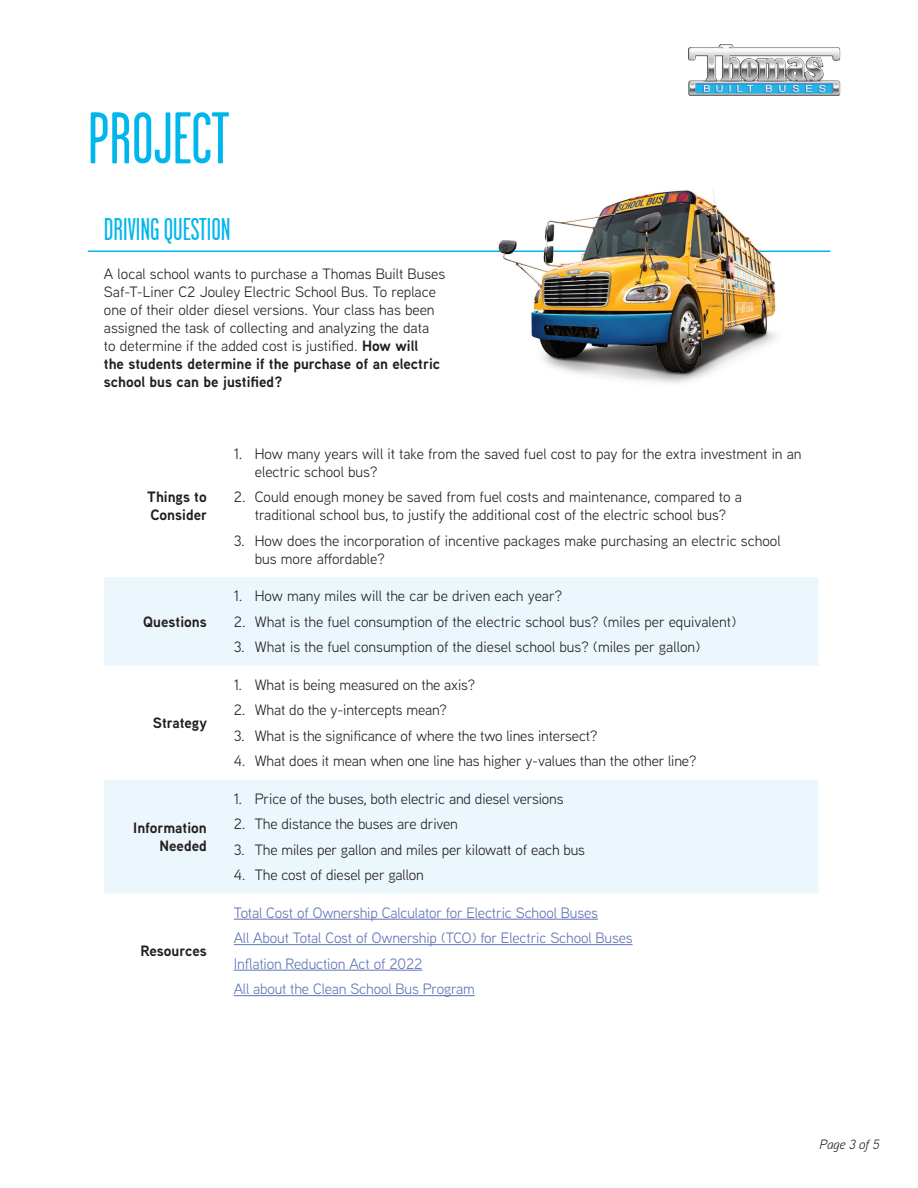
<style>
.page{position:relative;width:918px;height:1188px;background:#fff}
.page>*{position:absolute;margin:0;border:0;box-sizing:border-box;transform-origin:0 0}
.t1{font:72.9px "Garage Gothic";color:#00b6ed}
.t2{font:31.5px "Garage Gothic";color:#00b6ed}
.t3{font:15px/18px "Aaux Next";color:#231f20}
.t4{font:15px/25.5px "Aaux Next";letter-spacing:-.01em;color:#5e72b7}
.t5{font:700 15px/18px "Aaux Next";color:#231f20}
.t6{font:italic 13.5px "Aaux Next";color:#231f20}
.s1{font-weight:700}
</style>
<div class="page">
<img style="left:689px;top:45px;width:152px;height:51px">
<img style="left:498px;top:188px;width:278px;height:195px">
<hr style="left:88px;top:250px;width:742px;height:2px;background:#00b6ed">
<svg style="left:104px;top:577px;width:715px;height:317px;fill:#ecf7fd"></svg>
<hr style="left:234px;top:919px;width:364px;height:1px;background:#5e72b7">
<hr style="left:234px;top:944px;width:399px;height:1px;background:#5e72b7">
<hr style="left:234px;top:970px;width:188px;height:1px;background:#5e72b7">
<hr style="left:234px;top:995px;width:241px;height:1px;background:#5e72b7">
<h1 class="t1" style="left:88px;top:101px;width:143px">PROJECT</h1>
<h2 class="t2" style="left:104px;top:213px;width:128px">DRIVING QUESTION</h2>
<p class="t3" style="left:104px;top:264px;width:343px">A local school wants to purchase a Thomas Built Buses Saf-T-Liner C2 Jouley Electric School Bus. To replace one of their older diesel versions. Your class has been assigned the task of collecting and analyzing the data<br>to determine if the added cost is justified. <span class="s1">How will<br>the students determine if the purchase of an electric school bus can be justified?</span></p>
<p class="t5" style="left:147px;top:488px;width:61px">Things to<br>Consider</p>
<p class="t5" style="left:143px;top:612px;width:65px">Questions</p>
<p class="t5" style="left:153px;top:713px;width:56px">Strategy</p>
<p class="t5" style="left:133px;top:818px;width:75px;text-align:right">Information<br>Needed</p>
<p class="t5" style="left:141px;top:941px;width:68px">Resources</p>
<p class="t3" style="left:255px;top:444px;width:548px;text-indent:-21px">1. How many years will it take from the saved fuel cost to pay for the extra investment in an electric school bus?</p>
<p class="t3" style="left:234px;top:488px;width:510px;text-align:center">2. Could enough money be saved from fuel costs and maintenance, compared to a traditional school bus, to justify the additional cost of the electric school bus?</p>
<p class="t3" style="left:255px;top:531px;width:527px;text-indent:-21px">3. How does the incorporation of incentive packages make purchasing an electric school bus more affordable?</p>
<p class="t3" style="left:234px;top:587px;width:330px">1. How many miles will the car be driven each year?</p>
<p class="t3" style="left:234px;top:612px;width:504px">2. What is the fuel consumption of the electric school bus? (miles per equivalent)</p>
<p class="t3" style="left:234px;top:638px;width:468px">3. What is the fuel consumption of the diesel school bus? (miles per gallon)</p>
<p class="t3" style="left:234px;top:675px;width:243px">1. What is being measured on the axis?</p>
<p class="t3" style="left:234px;top:700px;width:215px">2. What do the y-intercepts mean?</p>
<p class="t3" style="left:234px;top:726px;width:365px">3. What is the significance of where the two lines intersect?</p>
<p class="t3" style="left:234px;top:751px;width:464px">4. What does it mean when one line has higher y-values than the other line?</p>
<p class="t3" style="left:234px;top:789px;width:331px">1. Price of the buses, both electric and diesel versions</p>
<p class="t3" style="left:234px;top:814px;width:226px">2. The distance the buses are driven</p>
<p class="t3" style="left:234px;top:840px;width:353px">3. The miles per gallon and miles per kilowatt of each bus</p>
<p class="t3" style="left:234px;top:865px;width:192px">4. The cost of diesel per gallon</p>
<p class="t4" style="left:234px;top:899px;width:400px">Total Cost of Ownership Calculator for Electric School Buses<br>All About Total Cost of Ownership (TCO) for Electric School Buses Inflation Reduction Act of 2022<br>All about the Clean School Bus Program</p>
<p class="t6" style="left:820px;top:1135px;width:61px">Page 3 of 5</p>
</div>
